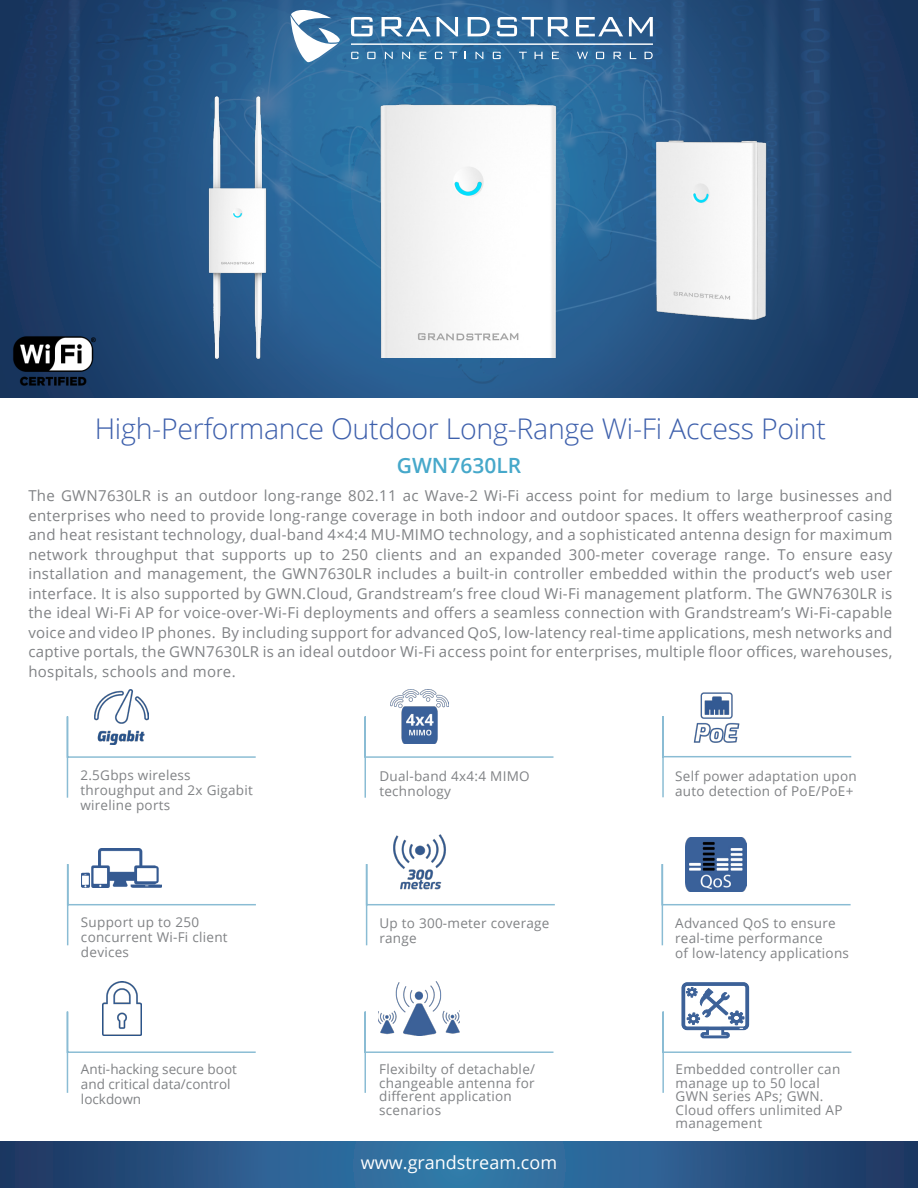
<style>
.page{position:relative;width:918px;height:1188px;background:#fff}
.page>*{position:absolute;margin:0;border:0;box-sizing:border-box;transform-origin:0 0}
.t1{font:300 28.5px "Open Sans";letter-spacing:-.01em;color:#3e60ac}
.t2{font:600 21px "Open Sans";color:#46a8ca}
.t3{font:18px "Open Sans";color:#fff}
.t4{font:15px/19.5px "Open Sans";letter-spacing:.02em;color:#808285;text-align:justify}
.t5{font:13.5px/15px "Open Sans";letter-spacing:.02em;color:#808285}
.t6{font:13.5px/15px "Open Sans";color:#808285}
</style>
<div class="page">
<img style="left:0;top:0;width:918px;height:397px">
<svg style="left:291px;top:10px;width:49px;height:52px"></svg>
<svg style="left:351px;top:17px;width:22px;height:19px"></svg>
<svg style="left:382px;top:17px;width:49px;height:19px"></svg>
<svg style="left:437px;top:17px;width:21px;height:19px"></svg>
<svg style="left:468px;top:17px;width:22px;height:19px"></svg>
<svg style="left:497px;top:17px;width:72px;height:19px"></svg>
<svg style="left:576px;top:17px;width:47px;height:19px"></svg>
<svg style="left:629px;top:17px;width:24px;height:19px"></svg>
<svg style="left:351px;top:52px;width:7px;height:7px"></svg>
<svg style="left:367px;top:52px;width:9px;height:7px"></svg>
<svg style="left:385px;top:52px;width:8px;height:7px"></svg>
<svg style="left:402px;top:52px;width:8px;height:7px"></svg>
<svg style="left:420px;top:52px;width:6px;height:7px"></svg>
<svg style="left:435px;top:52px;width:7px;height:7px"></svg>
<svg style="left:449px;top:52px;width:8px;height:7px"></svg>
<svg style="left:476px;top:52px;width:7px;height:7px"></svg>
<svg style="left:493px;top:52px;width:8px;height:7px"></svg>
<svg style="left:519px;top:52px;width:8px;height:7px"></svg>
<svg style="left:535px;top:52px;width:8px;height:7px"></svg>
<svg style="left:552px;top:52px;width:7px;height:7px"></svg>
<svg style="left:645px;top:52px;width:8px;height:7px"></svg>
<svg style="left:596px;top:52px;width:8px;height:7px"></svg>
<svg style="left:614px;top:52px;width:7px;height:7px"></svg>
<svg style="left:630px;top:52px;width:6px;height:7px"></svg>
<svg style="left:577px;top:52px;width:11px;height:7px"></svg>
<hr style="left:351px;top:44px;width:302px;height:1px;background:#fff">
<svg style="left:0;top:1142px;width:918px;height:46px;background:#295988"></svg>
<svg style="left:66px;top:715px;width:190px;height:83px"></svg>
<svg style="left:364px;top:716px;width:190px;height:82px"></svg>
<svg style="left:662px;top:716px;width:190px;height:82px"></svg>
<svg style="left:66px;top:864px;width:190px;height:82px"></svg>
<svg style="left:661px;top:863px;width:190px;height:83px"></svg>
<svg style="left:66px;top:1010px;width:190px;height:83px"></svg>
<img style="left:95px;top:690px;width:54px;height:55px">
<img style="left:681px;top:692px;width:70px;height:61px">
<img style="left:81px;top:849px;width:80px;height:39px">
<img style="left:686px;top:837px;width:61px;height:54px">
<svg style="left:662px;top:982px;width:190px;height:111px"></svg>
<svg style="left:365px;top:864px;width:190px;height:82px"></svg>
<img style="left:393px;top:834px;width:54px;height:55px">
<img style="left:320px;top:87px;width:280px;height:270px">
<img style="left:620px;top:97px;width:189px;height:252px">
<img style="left:391px;top:689px;width:58px;height:54px">
<img style="left:167px;top:79px;width:146px;height:288px">
<svg style="left:364px;top:1010px;width:190px;height:83px"></svg>
<img style="left:378px;top:981px;width:81px;height:54px">
<img style="left:102px;top:982px;width:39px;height:54px">
<img style="left:5px;top:328px;width:99px;height:66px">
<p class="t1" style="left:95px;top:409px;width:733px">High-Performance Outdoor Long-Range Wi-Fi Access Point</p>
<p class="t2" style="left:397px;top:451px;width:126px">GWN7630LR</p>
<p class="t4" style="left:28px;top:486px;width:866px">The GWN7630LR is an outdoor long-range 802.11 ac Wave-2 Wi-Fi access point for medium to large businesses and enterprises who need to provide long-range coverage in both indoor and outdoor spaces. It offers weatherproof casing and heat resistant technology, dual-band 4×4:4 MU-MIMO technology, and a sophisticated antenna design for maximum network throughput that supports up to 250 clients and an expanded 300-meter coverage range. To ensure easy installation and management, the GWN7630LR includes a built-in controller embedded within the product’s web user interface. It is also supported by GWN.Cloud, Grandstream’s free cloud Wi-Fi management platform. The GWN7630LR is the ideal Wi-Fi AP for voice-over-Wi-Fi deployments and offers a seamless connection with Grandstream’s Wi-Fi-capable voice and video IP phones. By including support for advanced QoS, low-latency real-time applications, mesh networks and captive portals, the GWN7630LR is an ideal outdoor Wi-Fi access point for enterprises, multiple floor offices, warehouses, hospitals, schools and more.</p>
<p class="t5" style="left:80px;top:767px;width:174px">2.5Gbps wireless throughput and 2x Gigabit wireline ports</p>
<p class="t5" style="left:379px;top:769px;width:152px">Dual-band 4x4:4 MIMO technology</p>
<p class="t5" style="left:675px;top:769px;width:183px">Self power adaptation upon auto detection of PoE/PoE+</p>
<p class="t5" style="left:81px;top:915px;width:148px">Support up to 250 concurrent Wi-Fi client devices</p>
<p class="t5" style="left:379px;top:916px;width:172px">Up to 300-meter coverage range</p>
<p class="t5" style="left:675px;top:915px;width:162px">Advanced QoS to ensure real-time performance</p>
<p class="t5" style="left:675px;top:945px;width:175px">of low-latency applications</p>
<p class="t6" style="left:81px;top:1062px;width:157px">Anti-hacking secure boot and critical data/control lockdown</p>
<p class="t5" style="left:676px;top:1062px;width:168px;line-height:13.5px">Embedded controller can manage up to 50 local<br>GWN series APs; GWN.<br>Cloud offers unlimited AP management</p>
<p class="t3" style="left:361px;top:1151px;width:198px">www.grandstream.com</p>
<p class="t5" style="left:379px;top:1062px;width:157px;line-height:13.5px">Flexibilty of detachable/ changeable antenna for different application scenarios</p>
</div>
